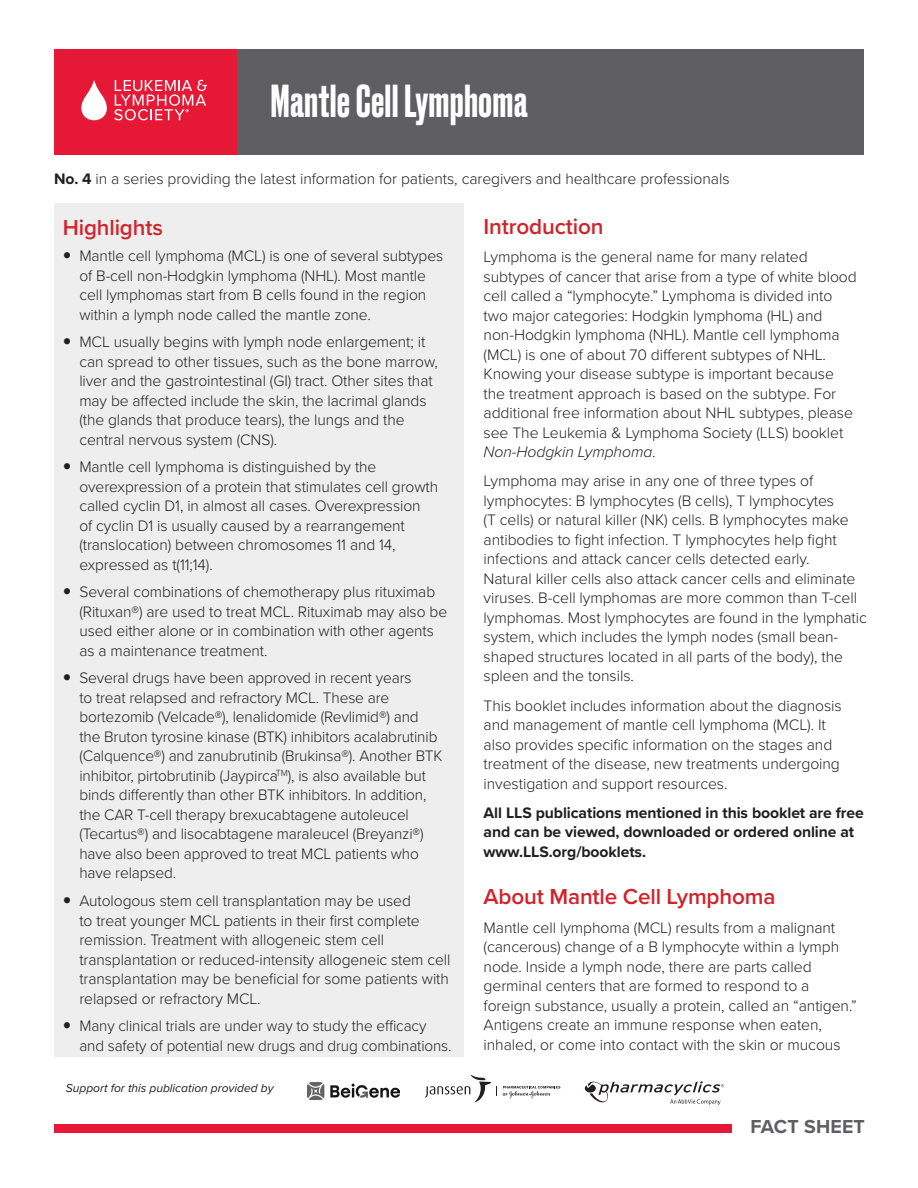
<style>
.page{position:relative;width:918px;height:1188px;background:#fff}
.page>*{position:absolute;margin:0;border:0;box-sizing:border-box;transform-origin:0 0}
.t1{font:500 43.5px "Druk";letter-spacing:.02em;color:#fff}
._1_Para_Head_Semibold_15_18{font:600 22.5px "Proxima Nova";letter-spacing:-.005em;color:#d1232a}
.Large_Red_Subheads{font:700 19.5px "Proxima Nova";letter-spacing:.01em;color:#5f5f62}
._2_Body_Copy{font:300 15.75px/19.5px "Proxima Nova";letter-spacing:-.005em;color:#231f20}
._2_Body_Copy-2{font:700 15.75px/19.5px "Proxima Nova";letter-spacing:-.005em;color:#231f20}
.Body_text{font:300 15.75px "Proxima Nova";letter-spacing:-.005em;color:#231f20}
.body_copy{font:italic 12px "Proxima Nova";color:#231f20}
.s1{font-weight:700}
.s2{font-style:italic}
</style>
<div class="page">
<div style="left:54px;top:204px;width:409px;height:853px;background:#eeeeef"></div>
<div style="left:230px;top:49px;width:634px;height:105px;background:#5f5f62"></div>
<div style="left:54px;top:49px;width:183px;height:105px;background:#e51836"></div>
<svg style="left:81px;top:79px;width:126px;height:41px"></svg>
<div style="left:54px;top:1125px;width:677px;height:8px;background:#e51836"></div>
<svg style="left:585px;top:1081px;width:139px;height:24px"></svg>
<svg style="left:503px;top:1086px;width:57px;height:12px"></svg>
<svg style="left:425px;top:1074px;width:72px;height:28px"></svg>
<img style="left:308px;top:1082px;width:92px;height:17px">
<p class="t1" style="left:271px;top:71px;width:258px">Mantle Cell Lymphoma</p>
<p class="Body_text" style="left:54px;top:167px;width:677px"><span class="s1">No. 4</span> in a series providing the latest information for patients, caregivers and healthcare professionals</p>
<p class="_1_Para_Head_Semibold_15_18" style="left:63px;top:210px;width:101px">Highlights</p>
<p class="_2_Body_Copy" style="left:79px;top:245px;width:365px">Mantle cell lymphoma (MCL) is one of several subtypes of B-cell non-Hodgkin lymphoma (NHL). Most mantle cell lymphomas start from B cells found in the region within a lymph node called the mantle zone.</p>
<p class="_2_Body_Copy" style="left:79px;top:331px;width:360px">MCL usually begins with lymph node enlargement; it can spread to other tissues, such as the bone marrow, liver and the gastrointestinal (GI) tract. Other sites that may be affected include the skin, the lacrimal glands (the glands that produce tears), the lungs and the central nervous system (CNS).</p>
<p class="_2_Body_Copy" style="left:79px;top:456px;width:360px">Mantle cell lymphoma is distinguished by the overexpression of a protein that stimulates cell growth called cyclin D1, in almost all cases. Overexpression<br>of cyclin D1 is usually caused by a rearrangement (translocation) between chromosomes 11 and 14, expressed as t(11;14).</p>
<p class="_2_Body_Copy" style="left:79px;top:582px;width:369px">Several combinations of chemotherapy plus rituximab (Rituxan®) are used to treat MCL. Rituximab may also be used either alone or in combination with other agents as a maintenance treatment.</p>
<p class="_2_Body_Copy" style="left:79px;top:668px;width:365px">Several drugs have been approved in recent years<br>to treat relapsed and refractory MCL. These are bortezomib (Velcade®), lenalidomide (Revlimid®) and the Bruton tyrosine kinase (BTK) inhibitors acalabrutinib (Calquence®) and zanubrutinib (Brukinsa®). Another BTK inhibitor, pirtobrutinib (Jaypirca<sup>TM</sup>), is also available but binds differently than other BTK inhibitors. In addition, the CAR T-cell therapy brexucabtagene autoleucel (Tecartus®) and lisocabtagene maraleucel (Breyanzi®) have also been approved to treat MCL patients who have relapsed.</p>
<p class="_2_Body_Copy" style="left:79px;top:890px;width:373px">Autologous stem cell transplantation may be used<br>to treat younger MCL patients in their first complete remission. Treatment with allogeneic stem cell transplantation or reduced-intensity allogeneic stem cell transplantation may be beneficial for some patients with relapsed or refractory MCL.</p>
<p class="_2_Body_Copy" style="left:79px;top:1015px;width:374px">Many clinical trials are under way to study the efficacy and safety of potential new drugs and drug combinations.</p>
<p class="body_copy" style="left:66px;top:1079px;width:209px">Support for this publication provided by</p>
<p class="_1_Para_Head_Semibold_15_18" style="left:484px;top:210px;width:121px">Introduction</p>
<p class="_2_Body_Copy" style="left:484px;top:246px;width:375px">Lymphoma is the general name for many related subtypes of cancer that arise from a type of white blood cell called a “lymphocyte.” Lymphoma is divided into two major categories: Hodgkin lymphoma (HL) and non-Hodgkin lymphoma (NHL). Mantle cell lymphoma (MCL) is one of about 70 different subtypes of NHL.<br>Knowing your disease subtype is important because the treatment approach is based on the subtype. For additional free information about NHL subtypes, please see The Leukemia &amp; Lymphoma Society (LLS) booklet <span class="s2">Non-Hodgkin Lymphoma</span>.</p>
<p class="_2_Body_Copy" style="left:484px;top:471px;width:385px">Lymphoma may arise in any one of three types of lymphocytes: B lymphocytes (B cells), T lymphocytes<br>(T cells) or natural killer (NK) cells. B lymphocytes make antibodies to fight infection. T lymphocytes help fight infections and attack cancer cells detected early.<br>Natural killer cells also attack cancer cells and eliminate viruses. B-cell lymphomas are more common than T-cell lymphomas. Most lymphocytes are found in the lymphatic system, which includes the lymph nodes (small bean&shy;shaped structures located in all parts of the body), the spleen and the tonsils.</p>
<p class="_2_Body_Copy" style="left:484px;top:695px;width:360px">This booklet includes information about the diagnosis and management of mantle cell lymphoma (MCL). It also provides specific information on the stages and treatment of the disease, new treatments undergoing investigation and support resources.</p>
<p class="_2_Body_Copy-2" style="left:484px;top:803px;width:382px">All LLS publications mentioned in this booklet are free and can be viewed, downloaded or ordered online at www.LLS.org/booklets.</p>
<p class="_1_Para_Head_Semibold_15_18" style="left:484px;top:880px;width:293px">About Mantle Cell Lymphoma</p>
<p class="_2_Body_Copy" style="left:484px;top:917px;width:375px">Mantle cell lymphoma (MCL) results from a malignant (cancerous) change of a B lymphocyte within a lymph node. Inside a lymph node, there are parts called germinal centers that are formed to respond to a foreign substance, usually a protein, called an “antigen.” Antigens create an immune response when eaten, inhaled, or come into contact with the skin or mucous</p>
<p class="Large_Red_Subheads" style="left:750px;top:1112px;width:116px">FACT SHEET</p>
</div>
